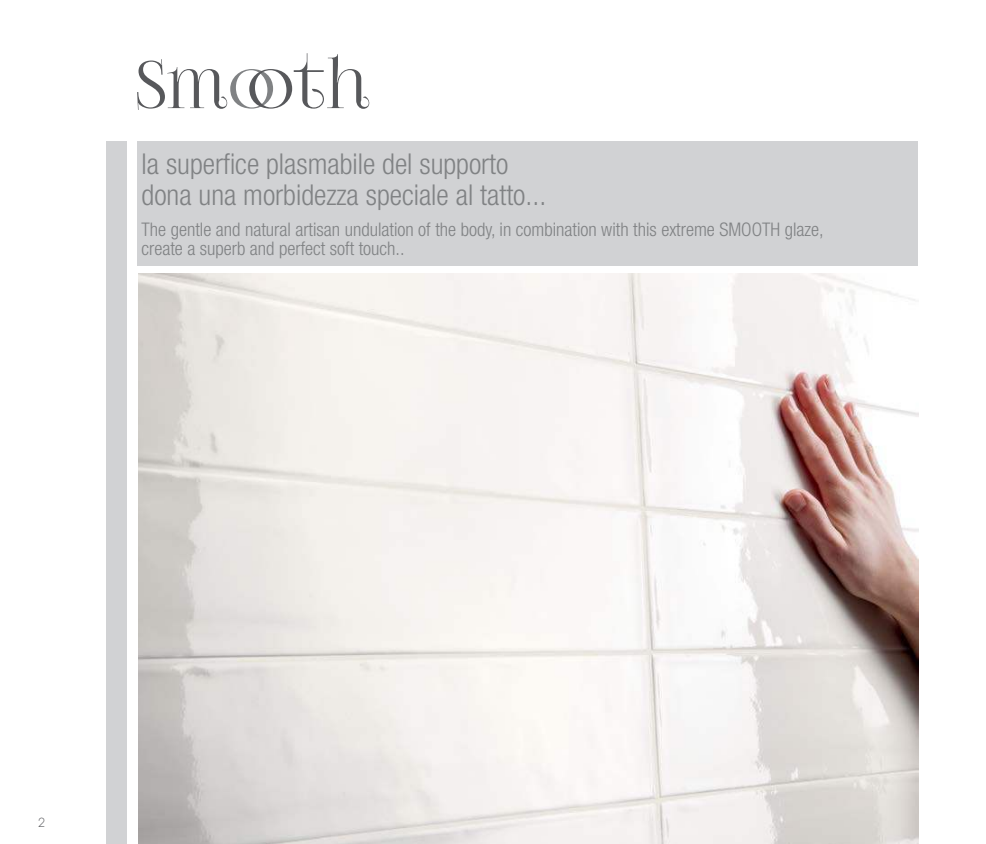
<style>
.page{position:relative;width:986px;height:844px;background:#fff}
.page>*{position:absolute;margin:0;border:0;box-sizing:border-box;transform-origin:0 0}
.t1{font:300 condensed 28.75px/31.2px "Helvetica Neue LT Std";color:#808284}
.t2{font:300 condensed 18.75px/18.8px "Helvetica Neue LT Std";color:#808284}
.t3{font:12.5px "Aovel Neo";color:#57585b}
</style>
<div class="page">
<div style="left:137px;top:142px;width:780px;height:124px;background:#d1d2d4"></div>
<div style="left:106px;top:142px;width:21px;height:701px;background:#d1d2d4"></div>
<img style="left:138px;top:273px;width:780px;height:570px">
<svg style="left:137px;top:53px;width:232px;height:57px"></svg>
<h1 class="t1" style="left:141px;top:150px;width:406px">la superfice plasmabile del supporto dona una morbidezza speciale al tatto...</h1>
<p class="t2" style="left:141px;top:221px;width:683px">The gentle and natural artisan undulation of the body, in combination with this extreme SMOOTH glaze, create a superb and perfect soft touch..</p>
<p class="t3" style="left:38px;top:814px;width:8px">2</p>
</div>
